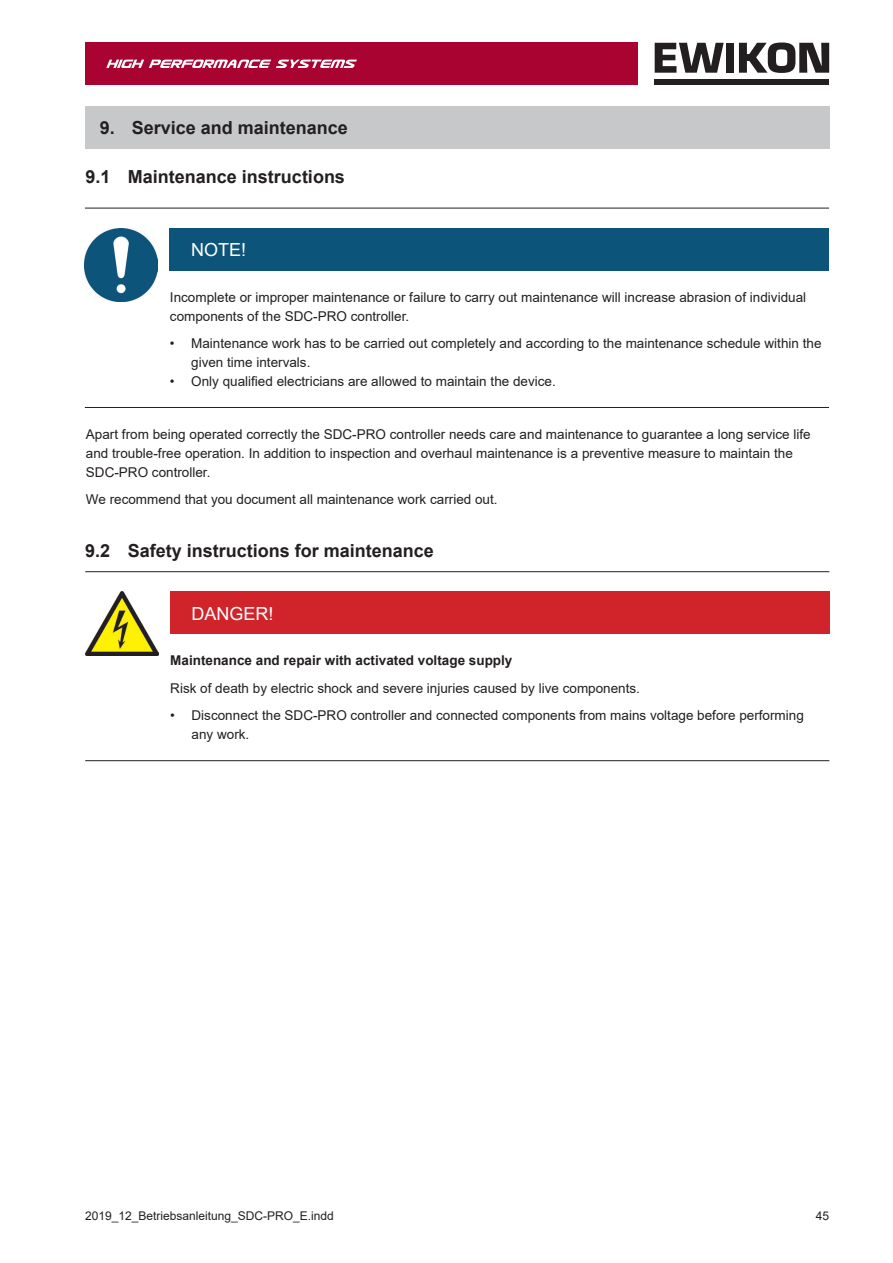
<style>
.page{position:relative;width:893px;height:1263px;background:#fff}
.page>*{position:absolute;margin:0;border:0;box-sizing:border-box;transform-origin:0 0}
.t1{font:700 18px "Arial";color:#231f20}
.t2{font:18px "Arial";color:#fff}
.Fließtext{font:13.5px/18.9px "Arial";color:#231f20}
.Warnhinweis{font:700 13.5px "Arial";color:#231f20}
.t3{font:12px "Arial";color:#231f20}
</style>
<div class="page">
<div style="left:85px;top:43px;width:553px;height:42px;background:#a90332"></div>
<svg style="left:106px;top:60px;width:251px;height:8px"></svg>
<div style="left:655px;top:79px;width:174px;height:6px;background:#231f20"></div>
<svg style="left:655px;top:43px;width:69px;height:30px"></svg>
<div style="left:726px;top:43px;width:8px;height:30px;background:#231f20"></div>
<svg style="left:739px;top:43px;width:90px;height:30px"></svg>
<div style="left:85px;top:106px;width:744px;height:43px;background:#c7c8ca"></div>
<div style="left:170px;top:592px;width:659px;height:42px;background:#d1232a"></div>
<img style="left:85px;top:592px;width:73px;height:63px">
<hr style="left:85px;top:571px;width:744px;height:1px;background:#231f20">
<hr style="left:85px;top:760px;width:744px;height:1px;background:#231f20">
<div style="left:170px;top:228px;width:659px;height:43px;background:#0c5479"></div>
<img style="left:85px;top:228px;width:73px;height:73px">
<hr style="left:85px;top:208px;width:744px;height:1px;background:#231f20">
<hr style="left:85px;top:407px;width:744px;height:1px;background:#231f20">
<p class="t1" style="left:100px;top:115px;width:249px">9. Service and maintenance</p>
<p class="t1" style="left:85px;top:164px;width:261px">9.1 Maintenance instructions</p>
<p class="t2" style="left:191px;top:237px;width:57px">NOTE!</p>
<p class="Fließtext" style="left:170px;top:287px;width:638px">Incomplete or improper maintenance or failure to carry out maintenance will increase abrasion of individual components of the SDC-PRO controller.</p>
<p class="Fließtext" style="left:191px;top:334px;width:632px;text-indent:-21px">• Maintenance work has to be carried out completely and according to the maintenance schedule within the given time intervals.</p>
<p class="Fließtext" style="left:170px;top:372px;width:387px">• Only qualified electricians are allowed to maintain the device.</p>
<p class="Fließtext" style="left:86px;top:425px;width:726px">Apart from being operated correctly the SDC-PRO controller needs care and maintenance to guarantee a long service life and trouble-free operation. In addition to inspection and overhaul maintenance is a preventive measure to maintain the<br>SDC-PRO controller.</p>
<p class="Fließtext" style="left:86px;top:490px;width:413px">We recommend that you document all maintenance work carried out.</p>
<p class="t1" style="left:85px;top:538px;width:350px">9.2 Safety instructions for maintenance</p>
<p class="t2" style="left:192px;top:601px;width:84px">DANGER!</p>
<p class="Warnhinweis" style="left:170px;top:651px;width:344px">Maintenance and repair with activated voltage supply</p>
<p class="Fließtext" style="left:170px;top:678px;width:471px">Risk of death by electric shock and severe injuries caused by live components.</p>
<p class="Fließtext" style="left:192px;top:706px;width:614px;text-indent:-21px">• Disconnect the SDC-PRO controller and connected components from mains voltage before performing any work.</p>
<p class="t3" style="left:85px;top:1208px;width:250px">2019_12_Betriebsanleitung_SDC-PRO_E.indd</p>
<p class="t3" style="left:816px;top:1208px;width:15px">45</p>
</div>
